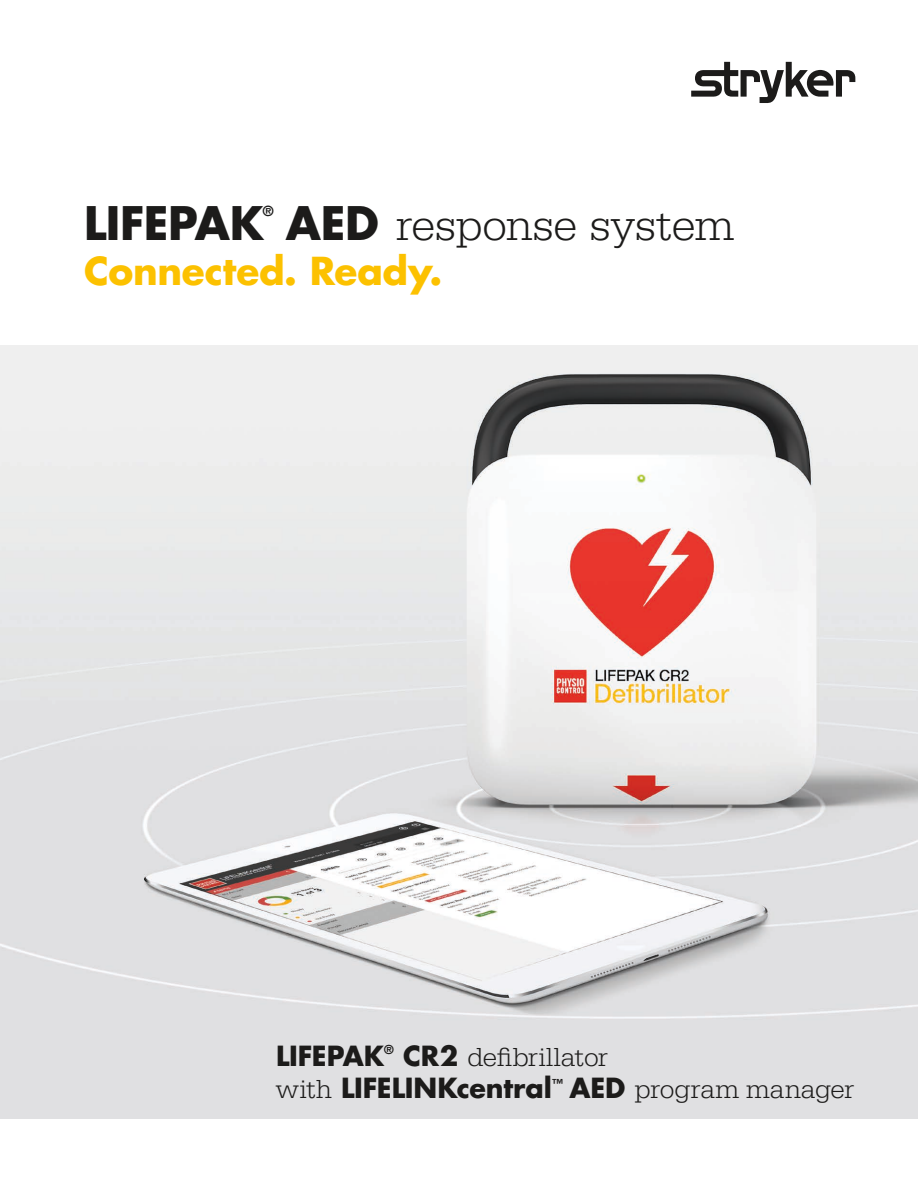
<style>
.page{position:relative;width:918px;height:1188px;background:#fff}
.page>*{position:absolute;margin:0;border:0;box-sizing:border-box;transform-origin:0 0}
.t1{font:300 45px "URW Egyptienne TOT";color:#1c1b1a}
.t2{font:700 45px "Futura For Stryker";letter-spacing:-.01em;color:#1c1b1a}
.t3{font:700 37.5px "Futura For Stryker";letter-spacing:-.005em;color:#fcc100}
.t4{font:300 27px "URW Egyptienne TOT";letter-spacing:-.005em;color:#1c1b1a}
.t5{font:700 27px "Futura For Stryker";letter-spacing:-.005em;color:#1c1b1a}
.t6{font:700 13.5px "Futura For Stryker";color:#1c1b1a}
.t7{font:700 12px "Futura For Stryker";color:#1c1b1a}
.s1{font-family:"Futura For Stryker";font-weight:700}
.s2{font-family:"URW Egyptienne TOT";font-weight:300}
</style>
<div class="page">
<svg style="left:691px;top:62px;width:164px;height:41px"></svg>
<img style="left:0;top:345px;width:918px;height:774px">
<h1 class="t2" style="left:84px;top:194px;width:181px">LIFEPAK</h1>
<p class="t6" style="left:263px;top:202px;width:12px">®</p>
<h1 class="t1" style="left:286px;top:199px;width:450px"><span class="s1">AED</span> response system</h1>
<h2 class="t3" style="left:84px;top:246px;width:360px">Connected. Ready.</h2>
<p class="t5" style="left:276px;top:1038px;width:110px">LIFEPAK</p>
<p class="t7" style="left:384px;top:1041px;width:11px">®</p>
<p class="t4" style="left:403px;top:1041px;width:207px"><span class="s1">CR2</span> defibrillator</p>
<p class="t5" style="left:276px;top:1070px;width:277px"><span class="s2">with</span> LIFELINKcentral</p>
<p class="t7" style="left:552px;top:1075px;width:13px">™</p>
<p class="t4" style="left:570px;top:1073px;width:286px"><span class="s1">AED</span> program manager</p>
</div>
